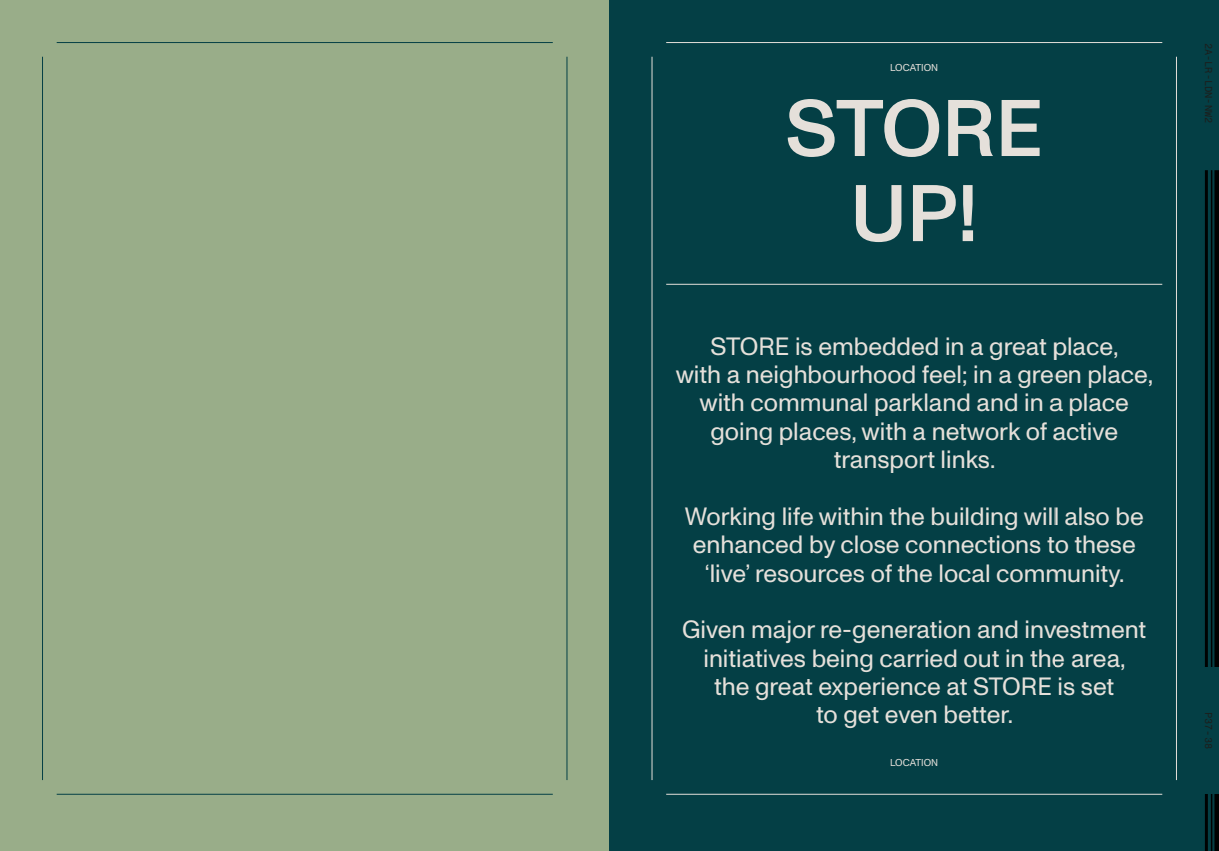
<style>
.page{position:relative;width:1219px;height:851px;background:#fff}
.page>*{position:absolute;margin:0;border:0;box-sizing:border-box;transform-origin:0 0}
.t1{font:500 80px/85px "ABC Monument Grotesk";color:#e5e0da;text-align:center}
.t2{font:25px/28.4px "ABC Monument Grotesk";color:#e5e0da;text-align:center}
.t3{font:10px "ABC Monument Grotesk Mono";color:#1d1d1b}
.t4{font:10px "ABC Monument Grotesk";color:#e5e0da}
</style>
<div class="page">
<div style="left:0;top:0;width:609px;height:850px;background:#99ad89"></div>
<hr style="left:42px;top:57px;width:1px;height:723px;background:#043f45">
<hr style="left:567px;top:57px;width:1px;height:723px;background:#043f45">
<hr style="left:57px;top:42px;width:496px;height:1px;background:#043f45">
<hr style="left:57px;top:793px;width:496px;height:1px;background:#043f45">
<div style="left:609px;top:0;width:610px;height:850px;background:#043f45"></div>
<hr style="left:666px;top:793px;width:496px;height:1px;background:#e5e0da">
<hr style="left:666px;top:42px;width:496px;height:1px;background:#e5e0da">
<hr style="left:1176px;top:57px;width:1px;height:723px;background:#e5e0da">
<hr style="left:652px;top:57px;width:1px;height:723px;background:#e5e0da">
<hr style="left:666px;top:284px;width:496px;height:1px;background:#e5e0da">
<hr style="left:1205px;top:170px;width:3px;height:496px;background:#020a09">
<svg style="left:1211px;top:170px;width:8px;height:496px;background:#001213"></svg>
<hr style="left:1205px;top:794px;width:3px;height:56px;background:#020a09">
<svg style="left:1211px;top:794px;width:8px;height:56px"></svg>
<p class="t4" style="left:890px;top:62px;width:50px">LOCATION</p>
<h1 class="t1" style="left:785px;top:87px;width:259px">STORE<br>UP!</h1>
<p class="t2" style="left:676px;top:332px;width:479px">STORE is embedded in a great place,<br>with a neighbourhood feel; in a green place, with communal parkland and in a place going places, with a network of active transport links.</p>
<p class="t2" style="left:685px;top:502px;width:461px">Working life within the building will also be enhanced by close connections to these ‘live’ resources of the local community.</p>
<p class="t2" style="left:682px;top:615px;width:466px">Given major re-generation and investment initiatives being carried out in the area,<br>the great experience at STORE is set<br>to get even better.</p>
<p class="t4" style="left:890px;top:756px;width:50px">LOCATION</p>
<p class="t3" style="left:1214px;top:43px;width:82px;rotate:90deg">2A-LR-LDN-NW2</p>
<p class="t3" style="left:1214px;top:711px;width:39px;rotate:90deg">P37-38</p>
</div>
